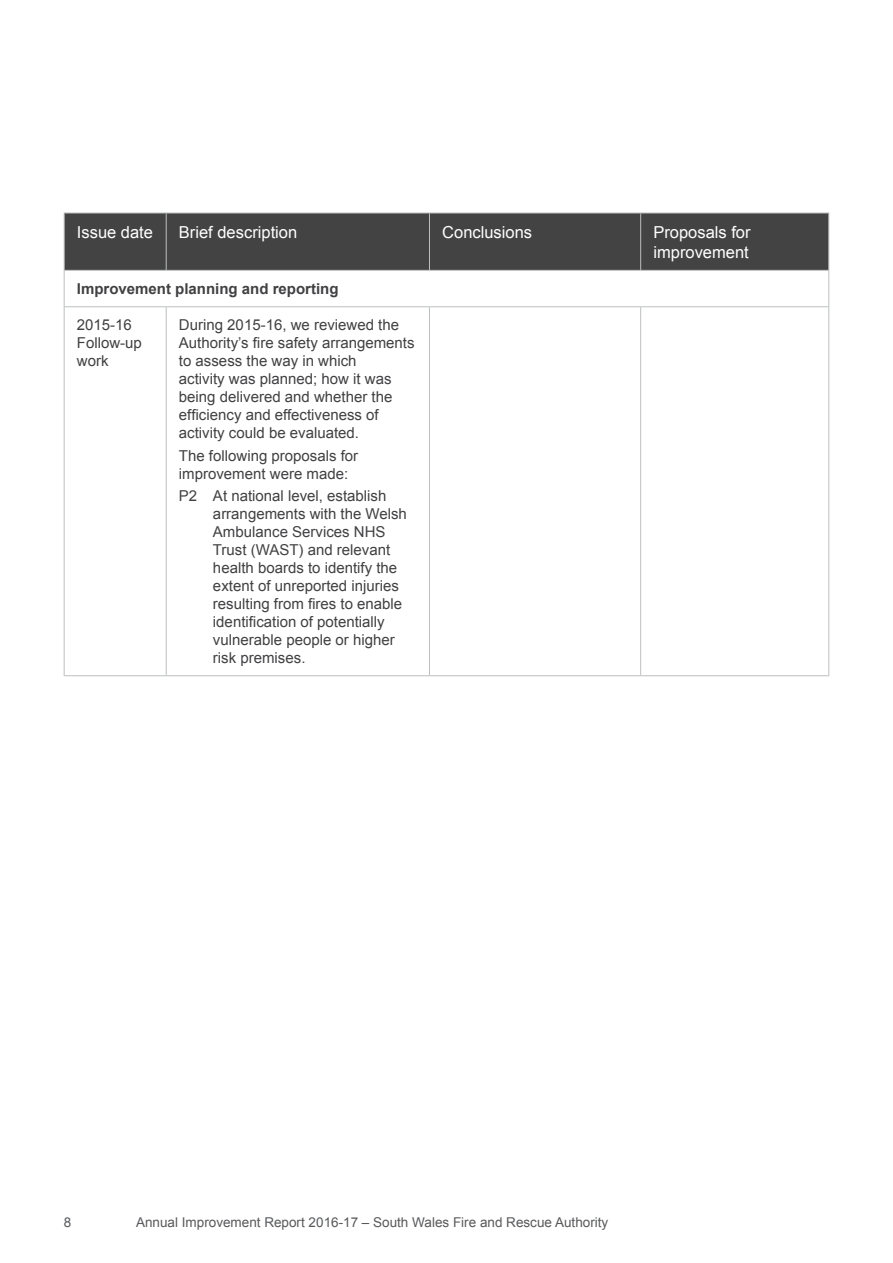
<style>
.page{position:relative;width:893px;height:1263px;background:#fff}
.page>*{position:absolute;margin:0;border:0;box-sizing:border-box;transform-origin:0 0}
.Table_header_text{font:16.5px/19.8px "Arial";color:#fff}
.Table_text{font:15px/18px "Arial";color:#414042}
.Table_text-2{font:700 15px "Arial";color:#414042}
.t1{font:13.5px "Arial";color:#58595b}
</style>
<div class="page">
<div style="left:65px;top:214px;width:763px;height:56px;background:#434343"></div>
<svg style="left:65px;top:307px;width:763px;height:368px"></svg>
<hr style="left:64px;top:213px;width:102px;height:1px;background:#bcbec0">
<hr style="left:64px;top:213px;width:1px;height:57px;background:#bcbec0">
<hr style="left:166px;top:213px;width:263px;height:1px;background:#bcbec0">
<hr style="left:166px;top:213px;width:1px;height:57px;background:#bcbec0">
<hr style="left:429px;top:213px;width:212px;height:1px;background:#bcbec0">
<hr style="left:429px;top:213px;width:1px;height:57px;background:#bcbec0">
<hr style="left:641px;top:213px;width:188px;height:1px;background:#bcbec0">
<hr style="left:640px;top:213px;width:1px;height:57px;background:#bcbec0">
<hr style="left:828px;top:213px;width:1px;height:57px;background:#bcbec0">
<hr style="left:64px;top:270px;width:102px;height:1px;background:#bcbec0">
<hr style="left:64px;top:271px;width:1px;height:35px;background:#bcbec0">
<hr style="left:166px;top:270px;width:263px;height:1px;background:#bcbec0">
<hr style="left:429px;top:270px;width:212px;height:1px;background:#bcbec0">
<hr style="left:641px;top:270px;width:188px;height:1px;background:#bcbec0">
<hr style="left:828px;top:271px;width:1px;height:35px;background:#bcbec0">
<hr style="left:64px;top:306px;width:102px;height:1px;background:#bcbec0">
<hr style="left:64px;top:307px;width:1px;height:368px;background:#bcbec0">
<hr style="left:166px;top:306px;width:263px;height:1px;background:#bcbec0">
<hr style="left:166px;top:307px;width:1px;height:368px;background:#bcbec0">
<hr style="left:429px;top:306px;width:212px;height:1px;background:#bcbec0">
<hr style="left:429px;top:307px;width:1px;height:368px;background:#bcbec0">
<hr style="left:641px;top:306px;width:188px;height:1px;background:#bcbec0">
<hr style="left:640px;top:307px;width:1px;height:368px;background:#bcbec0">
<hr style="left:828px;top:307px;width:1px;height:368px;background:#bcbec0">
<hr style="left:64px;top:675px;width:102px;height:1px;background:#bcbec0">
<hr style="left:166px;top:675px;width:263px;height:1px;background:#bcbec0">
<hr style="left:429px;top:675px;width:212px;height:1px;background:#bcbec0">
<hr style="left:641px;top:675px;width:188px;height:1px;background:#bcbec0">
<p class="Table_header_text" style="left:77px;top:222px;width:78px">Issue date</p>
<p class="Table_header_text" style="left:179px;top:222px;width:120px">Brief description</p>
<p class="Table_header_text" style="left:442px;top:222px;width:91px">Conclusions</p>
<p class="Table_header_text" style="left:653px;top:222px;width:99px">Proposals for improvement</p>
<p class="Table_text-2" style="left:77px;top:279px;width:263px">Improvement planning and reporting</p>
<p class="Table_text" style="left:77px;top:316px;width:67px">2015-16<br>Follow-up work</p>
<p class="Table_text" style="left:179px;top:316px;width:237px">During 2015-16, we reviewed the<br>Authority’s fire safety arrangements to assess the way in which<br>activity was planned; how it was being delivered and whether the efficiency and effectiveness of activity could be evaluated.</p>
<p class="Table_text" style="left:179px;top:447px;width:181px">The following proposals for improvement were made:</p>
<p class="Table_text" style="left:213px;top:487px;width:195px;text-indent:-34px">P2 At national level, establish arrangements with the Welsh<br>Ambulance Services NHS<br>Trust (WAST) and relevant health boards to identify the extent of unreported injuries resulting from fires to enable identification of potentially vulnerable people or higher risk premises.</p>
<p class="t1" style="left:64px;top:1213px;width:9px">8</p>
<p class="t1" style="left:136px;top:1213px;width:474px">Annual Improvement Report 2016-17 – South Wales Fire and Rescue Authority</p>
</div>
